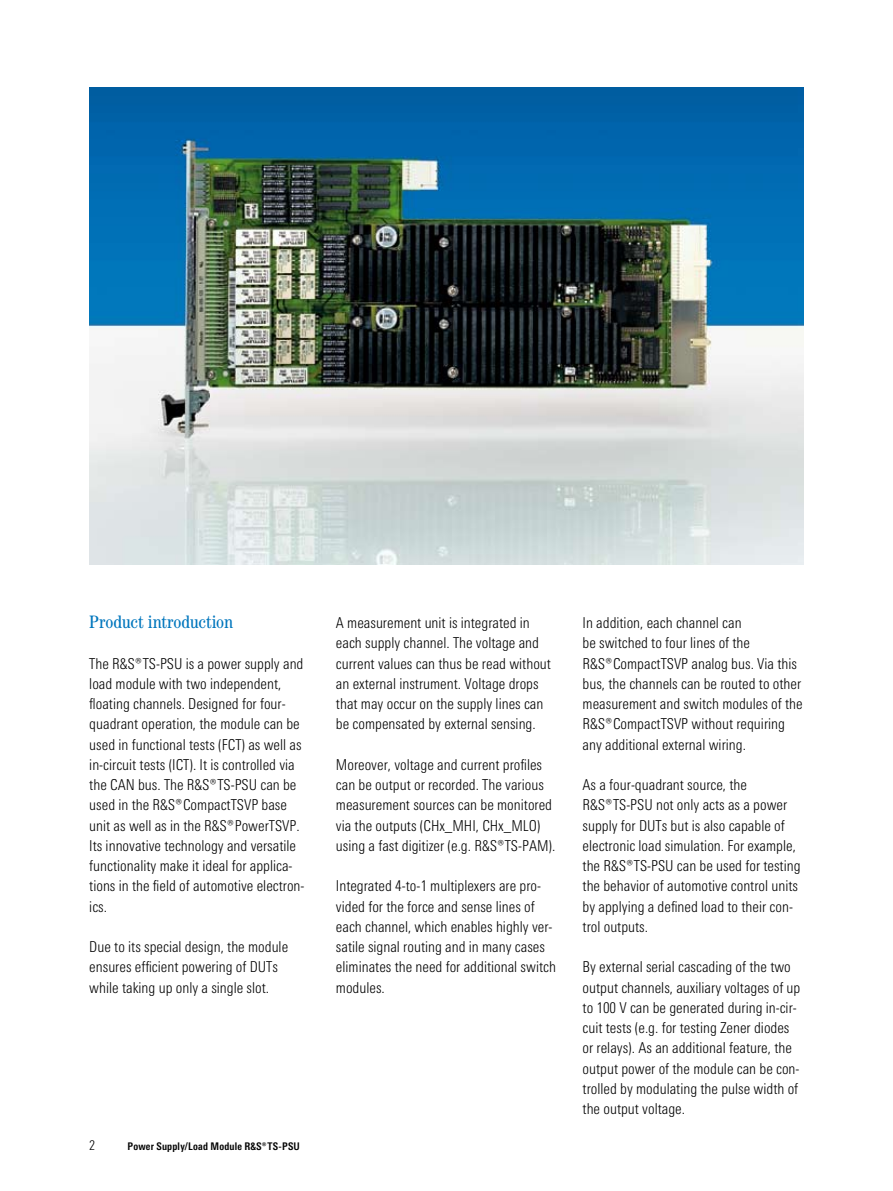
<style>
.page{position:relative;width:893px;height:1191px;background:#fff}
.page>*{position:absolute;margin:0;border:0;box-sizing:border-box;transform-origin:0 0}
.t1{font:condensed 18px "Century";color:#0076bd}
.t2{font:300 15px/20.2px "RS Univers Cond";color:#000}
.t3{font:700 10.5px "RS Univers Cond";letter-spacing:.02em;color:#000}
</style>
<div class="page">
<img style="left:89px;top:87px;width:715px;height:477px">
<p class="t1" style="left:89px;top:611px;width:145px">Product introduction</p>
<p class="t2" style="left:89px;top:653px;width:217px">The ¸TS-PSU is a power supply and load module with two independent, floating channels. Designed for four&shy;quadrant operation, the module can be used in functional tests (FCT) as well as in-circuit tests (ICT). It is controlled via the CAN bus. The ¸TS-PSU can be used in the ¸CompactTSVP base unit as well as in the ¸PowerTSVP.<br>Its innovative technology and versatile functionality make it ideal for applica&shy;tions in the field of automotive electron&shy;ics.</p>
<p class="t2" style="left:89px;top:936px;width:200px">Due to its special design, the module ensures efficient powering of DUTs while taking up only a single slot.</p>
<p class="t3" style="left:128px;top:1139px;width:174px">Power Supply/Load Module ¸TS-PSU</p>
<p class="t2" style="left:336px;top:612px;width:217px">A measurement unit is integrated in each supply channel. The voltage and current values can thus be read without an external instrument. Voltage drops that may occur on the supply lines can be compensated by external sensing.</p>
<p class="t2" style="left:336px;top:754px;width:221px">Moreover, voltage and current profiles can be output or recorded. The various measurement sources can be monitored via the outputs (CHx_MHI, CHx_MLO) using a fast digitizer (e.g. ¸TS-PAM).</p>
<p class="t2" style="left:336px;top:876px;width:222px">Integrated 4-to-1 multiplexers are pro&shy;vided for the force and sense lines of each channel, which enables highly ver&shy;satile signal routing and in many cases eliminates the need for additional switch modules.</p>
<p class="t2" style="left:583px;top:612px;width:222px">In addition, each channel can<br>be switched to four lines of the ¸CompactTSVP analog bus. Via this bus, the channels can be routed to other measurement and switch modules of the ¸CompactTSVP without requiring any additional external wiring.</p>
<p class="t2" style="left:583px;top:774px;width:220px">As a four-quadrant source, the ¸TS-PSU not only acts as a power supply for DUTs but is also capable of electronic load simulation. For example, the ¸TS-PSU can be used for testing the behavior of automotive control units by applying a defined load to their con&shy;trol outputs.</p>
<p class="t2" style="left:583px;top:957px;width:219px">By external serial cascading of the two output channels, auxiliary voltages of up to 100 V can be generated during in-cir&shy;cuit tests (e.g. for testing Zener diodes or relays). As an additional feature, the output power of the module can be con&shy;trolled by modulating the pulse width of the output voltage.</p>
</div>
